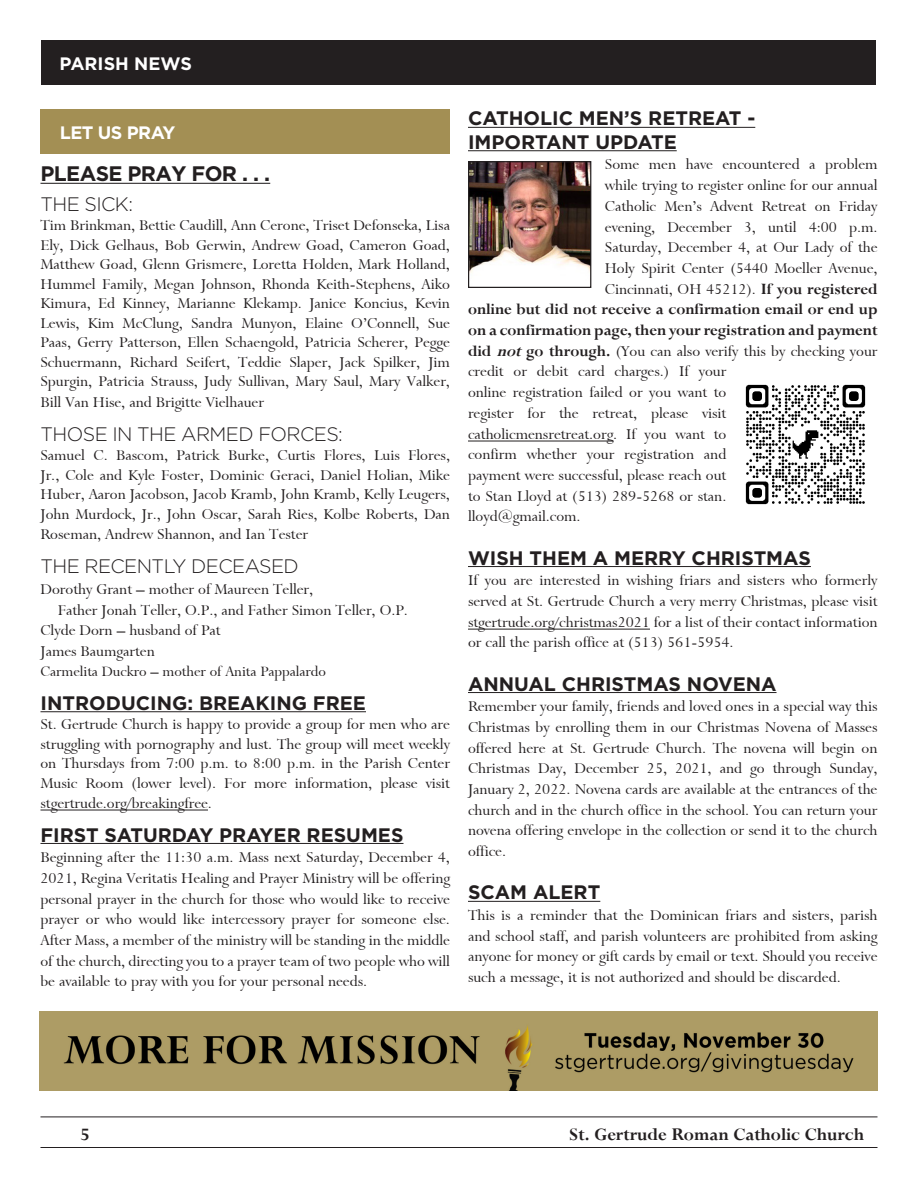
<style>
.page{position:relative;width:918px;height:1188px;background:#fff}
.page>*{position:absolute;margin:0;border:0;box-sizing:border-box;transform-origin:0 0}
.t1{font:700 21px "Gotham";letter-spacing:-.03em;color:#231f20}
.t2{font:700 19.5px "Gotham";color:#231f20}
.t3{font:300 19.5px "Gotham";letter-spacing:-.03em;color:#231f20}
.t4{font:19.5px "Bronte Bold SWFTE";color:#231f20}
.t5{font:700 18px "Gotham";color:#fff}
.t6{font:700 18px "Gotham";letter-spacing:-.025em;color:#fff}
.t7{font:17.25px/20.7px "Bronte Regular SWFTE";color:#231f20;text-align:justify}
.t8{font:17.25px "Bronte Bold SWFTE";color:#231f20}
.t9{font:16.5px "Bronte Regular SWFTE";color:#231f20}
.s1{font-family:"Bronte Bold SWFTE"}
.s2{font-family:"Bronte Bold SWFTE";font-style:italic}
</style>
<div class="page">
<hr style="left:40px;top:1147px;width:838px;height:1px;background:#231f20">
<hr style="left:40px;top:1117px;width:838px;height:1px;background:#231f20">
<div style="left:42px;top:40px;width:834px;height:45px;background:#231f20"></div>
<hr style="left:40px;top:183px;width:230px;height:1px;background:#231f20">
<hr style="left:40px;top:711px;width:326px;height:1px;background:#231f20">
<hr style="left:40px;top:810px;width:168px;height:1px;background:#231f20">
<hr style="left:40px;top:843px;width:363px;height:1px;background:#231f20">
<div style="left:40px;top:110px;width:410px;height:44px;background:#a38f54"></div>
<img style="left:745px;top:384px;width:121px;height:121px">
<hr style="left:468px;top:127px;width:287px;height:1px;background:#231f20">
<hr style="left:468px;top:150px;width:209px;height:1px;background:#231f20">
<hr style="left:468px;top:441px;width:145px;height:1px;background:#231f20">
<hr style="left:468px;top:566px;width:343px;height:1px;background:#231f20">
<hr style="left:468px;top:629px;width:182px;height:1px;background:#231f20">
<hr style="left:468px;top:692px;width:309px;height:1px;background:#231f20">
<hr style="left:468px;top:901px;width:132px;height:1px;background:#231f20">
<img style="left:470px;top:163px;width:119px;height:110px">
<div style="left:468px;top:161px;width:123px;height:127px;border:1px solid #231f20"></div>
<img style="left:40px;top:1011px;width:838px;height:79px">
<p class="t5" style="left:60px;top:51px;width:134px">PARISH NEWS</p>
<p class="t6" style="left:60px;top:121px;width:117px">LET US PRAY</p>
<p class="t1" style="left:40px;top:160px;width:231px">PLEASE PRAY FOR . . .</p>
<p class="t3" style="left:40px;top:193px;width:94px">THE SICK:</p>
<p class="t7" style="left:40px;top:215px;width:411px;line-height:19.6px">Tim Brinkman, Bettie Caudill, Ann Cerone, Triset Defonseka, Lisa Ely, Dick Gelhaus, Bob Gerwin, Andrew Goad, Cameron Goad, Matthew Goad, Glenn Grismere, Loretta Holden, Mark Holland, Hummel Family, Megan Johnson, Rhonda Keith-Stephens, Aiko Kimura, Ed Kinney, Marianne Klekamp. Janice Koncius, Kevin Lewis, Kim McClung, Sandra Munyon, Elaine O’Connell, Sue Paas, Gerry Patterson, Ellen Schaengold, Patricia Scherer, Pegge Schuermann, Richard Seifert, Teddie Slaper, Jack Spilker, Jim Spurgin, Patricia Strauss, Judy Sullivan, Mary Saul, Mary Valker, Bill Van Hise, and Brigitte Vielhauer</p>
<p class="t3" style="left:40px;top:423px;width:304px">THOSE IN THE ARMED FORCES:</p>
<p class="t7" style="left:40px;top:445px;width:411px;line-height:19.8px">Samuel C. Bascom, Patrick Burke, Curtis Flores, Luis Flores, Jr., Cole and Kyle Foster, Dominic Geraci, Daniel Holian, Mike Huber, Aaron Jacobson, Jacob Kramb, John Kramb, Kelly Leugers, John Murdock, Jr., John Oscar, Sarah Ries, Kolbe Roberts, Dan Roseman, Andrew Shannon, and Ian Tester</p>
<p class="t3" style="left:40px;top:556px;width:260px">THE RECENTLY DECEASED</p>
<p class="t7" style="left:40px;top:579px;width:274px">Dorothy Grant – mother of Maureen Teller,</p>
<p class="t7" style="left:58px;top:600px;width:352px">Father Jonah Teller, O.P., and Father Simon Teller, O.P.</p>
<p class="t7" style="left:40px;top:620px;width:182px">Clyde Dorn – husband of Pat</p>
<p class="t7" style="left:40px;top:641px;width:116px">James Baumgarten</p>
<p class="t9" style="left:40px;top:662px;width:287px">Carmelita Duckro – mother of Anita Pappalardo</p>
<p class="t2" style="left:40px;top:690px;width:327px">INTRODUCING: BREAKING FREE</p>
<p class="t7" style="left:40px;top:715px;width:411px;line-height:19.5px">St. Gertrude Church is happy to provide a group for men who are struggling with pornography and lust. The group will meet weekly on Thursdays from 7:00 p.m. to 8:00 p.m. in the Parish Center Music Room (lower level). For more information, please visit stgertrude.org/breakingfree.</p>
<p class="t2" style="left:40px;top:822px;width:364px">FIRST SATURDAY PRAYER RESUMES</p>
<p class="t7" style="left:40px;top:847px;width:411px">Beginning after the 11:30 a.m. Mass next Saturday, December 4, 2021, Regina Veritatis Healing and Prayer Ministry will be offering personal prayer in the church for those who would like to receive prayer or who would like intercessory prayer for someone else.<br>After Mass, a member of the ministry will be standing in the middle of the church, directing you to a prayer team of two people who will be available to pray with you for your personal needs.</p>
<p class="t2" style="left:468px;top:106px;width:289px">CATHOLIC MEN’S RETREAT -</p>
<p class="t2" style="left:468px;top:129px;width:210px">IMPORTANT UPDATE</p>
<p class="t7" style="left:605px;top:154px;width:274px">Some men have encountered a problem</p>
<p class="t7" style="left:605px;top:175px;width:274px">while trying to register online for our annual</p>
<p class="t7" style="left:605px;top:196px;width:274px">Catholic Men’s Advent Retreat on Friday</p>
<p class="t7" style="left:605px;top:216px;width:274px">evening, December 3, until 4:00 p.m.</p>
<p class="t7" style="left:605px;top:237px;width:274px">Saturday, December 4, at Our Lady of the</p>
<p class="t7" style="left:605px;top:258px;width:274px">Holy Spirit Center (5440 Moeller Avenue,</p>
<p class="t7" style="left:605px;top:279px;width:274px">Cincinnati, OH 45212). <span class="s1">If you registered</span></p>
<p class="t8" style="left:468px;top:299px;width:411px">online but did not receive a confirmation email or end up</p>
<p class="t8" style="left:468px;top:320px;width:411px">on a confirmation page, then your registration and payment</p>
<p class="t7" style="left:468px;top:341px;width:411px"><span class="s1">did</span> <span class="s2">not</span><span class="s1">go through.</span> (You can also verify this by checking your</p>
<p class="t7" style="left:468px;top:361px;width:260px">credit or debit card charges.) If your</p>
<p class="t7" style="left:468px;top:382px;width:260px">online registration failed or you want to</p>
<p class="t7" style="left:468px;top:403px;width:260px">register for the retreat, please visit</p>
<p class="t7" style="left:468px;top:423px;width:260px">catholicmensretreat.org. If you want to</p>
<p class="t7" style="left:468px;top:444px;width:260px">confirm whether your registration and</p>
<p class="t7" style="left:468px;top:465px;width:260px">payment were successful, please reach out</p>
<p class="t7" style="left:468px;top:486px;width:260px">to Stan Lloyd at (513) 289-5268 or stan.</p>
<p class="t7" style="left:468px;top:506px;width:114px">lloyd@gmail.com.</p>
<p class="t2" style="left:468px;top:545px;width:344px">WISH THEM A MERRY CHRISTMAS</p>
<p class="t7" style="left:468px;top:570px;width:411px">If you are interested in wishing friars and sisters who formerly served at St. Gertrude Church a very merry Christmas, please visit stgertrude.org/christmas2021 for a list of their contact information or call the parish office at (513) 561-5954.</p>
<p class="t2" style="left:468px;top:671px;width:310px">ANNUAL CHRISTMAS NOVENA</p>
<p class="t7" style="left:468px;top:696px;width:411px">Remember your family, friends and loved ones in a special way this Christmas by enrolling them in our Christmas Novena of Masses offered here at St. Gertrude Church. The novena will begin on Christmas Day, December 25, 2021, and go through Sunday, January 2, 2022. Novena cards are available at the entrances of the church and in the church office in the school. You can return your novena offering envelope in the collection or send it to the church office.</p>
<p class="t2" style="left:468px;top:880px;width:134px">SCAM ALERT</p>
<p class="t7" style="left:468px;top:905px;width:411px">This is a reminder that the Dominican friars and sisters, parish and school staff, and parish volunteers are prohibited from asking anyone for money or gift cards by email or text. Should you receive such a message, it is not authorized and should be discarded.</p>
<p class="t4" style="left:80px;top:1123px;width:11px">5</p>
<p class="t4" style="left:569px;top:1123px;width:297px">St. Gertrude Roman Catholic Church</p>
</div>
